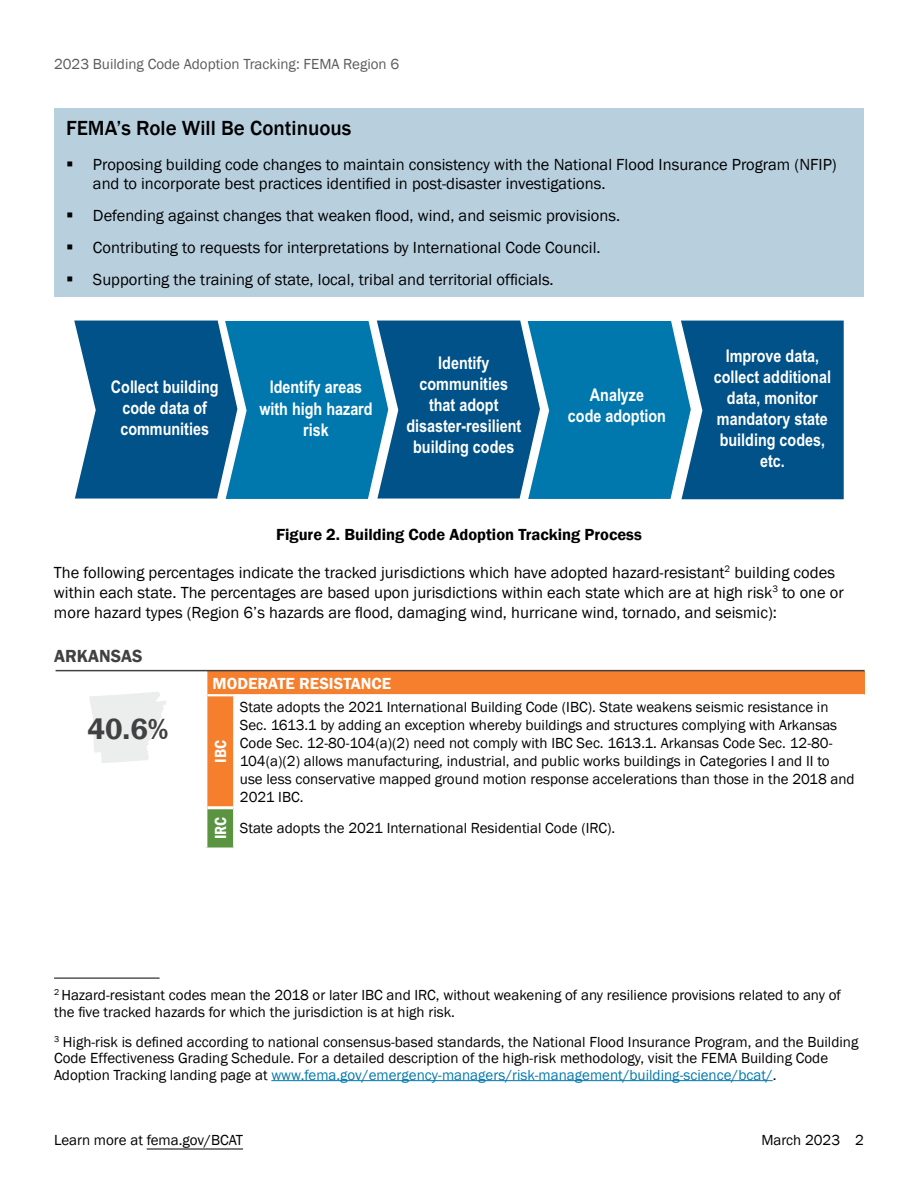
<style>
.page{position:relative;width:918px;height:1188px;background:#fff}
.page>*{position:absolute;margin:0;border:0;box-sizing:border-box;transform-origin:0 0}
.t1{font:600 30px "Franklin Gothic";color:#414042}
.t2{font:500 21px "Franklin Gothic";color:#000}
.Text_Box_Title{font:600 18px "Franklin Gothic";color:#414042}
.t3{font:700 17.55px/21px "Arial Narrow";color:#fff;text-align:center}
.Body{font:16.5px/19.8px "Franklin Gothic";color:#000}
.Figure_Caption{font:600 16.5px "Franklin Gothic";color:#000}
.t4{font:600 16.5px "Franklin Gothic";color:#fff}
.t5{font:600 condensed 16.5px "Franklin Gothic";color:#fff}
.Body-2{font:15px/18px "Franklin Gothic";color:#000}
.t6{font:15px "Franklin Gothic";color:#5a5b5d}
.s1{color:#0078ae}
</style>
<div class="page">
<hr style="left:147px;top:1149px;width:96px;height:1px;background:#000">
<div style="left:54px;top:108px;width:810px;height:189px;background:#b8cfde"></div>
<svg style="left:74px;top:321px;width:770px;height:178px;background:#106b9d"></svg>
<hr style="left:271px;top:1080px;width:502px;height:1px;background:#0078ae">
<hr style="left:54px;top:978px;width:106px;height:1px;background:#000">
<svg style="left:89px;top:692px;width:78px;height:71px"></svg>
<div style="left:207px;top:671px;width:658px;height:24px;background:#f57f2d"></div>
<div style="left:207px;top:695px;width:27px;height:113px;background:#f57f2d"></div>
<div style="left:207px;top:808px;width:27px;height:40px;background:#5a9441"></div>
<hr style="left:233px;top:696px;width:2px;height:111px;background:#fff">
<hr style="left:233px;top:807px;width:632px;height:2px;background:#fff">
<hr style="left:233px;top:809px;width:2px;height:39px;background:#fff">
<hr style="left:207px;top:806px;width:26px;height:3px;background:#fff">
<hr style="left:207px;top:694px;width:27px;height:2px;background:#fff">
<hr style="left:234px;top:694px;width:631px;height:2px;background:#fff">
<hr style="left:56px;top:670px;width:809px;height:1px;background:#414042">
<p class="t6" style="left:54px;top:55px;width:347px">2023 Building Code Adoption Tracking: FEMA Region 6</p>
<p class="t2" style="left:66px;top:115px;width:287px">FEMA’s Role Will Be Continuous</p>
<p class="Body" style="left:93px;top:154px;width:745px;text-indent:-27px">▪ Proposing building code changes to maintain consistency with the National Flood Insurance Program (NFIP) and to incorporate best practices identified in post-disaster investigations.</p>
<p class="Body" style="left:66px;top:206px;width:556px">▪ Defending against changes that weaken flood, wind, and seismic provisions.</p>
<p class="Body" style="left:66px;top:238px;width:536px">▪ Contributing to requests for interpretations by International Code Council.</p>
<p class="Body" style="left:66px;top:270px;width:489px">▪ Supporting the training of state, local, tribal and territorial officials.</p>
<p class="t3" style="left:111px;top:375px;width:109px">Collect building code data of communities</p>
<p class="t3" style="left:259px;top:376px;width:115px">Identify areas with high hazard risk</p>
<p class="t3" style="left:406px;top:352px;width:116px">Identify communities that adopt disaster-resilient building codes</p>
<p class="t3" style="left:568px;top:384px;width:100px">Analyze<br>code adoption</p>
<p class="Figure_Caption" style="left:276px;top:524px;width:367px">Figure 2. Building Code Adoption Tracking Process</p>
<p class="t3" style="left:714px;top:344px;width:119px">Improve data, collect additional data, monitor mandatory state building codes, etc.</p>
<p class="Body" style="left:54px;top:563px;width:791px">The following percentages indicate the tracked jurisdictions which have adopted hazard-resistant<sup>2</sup> building codes within each state. The percentages are based upon jurisdictions within each state which are at high risk<sup>3</sup> to one or more hazard types (Region 6’s hazards are flood, damaging wind, hurricane wind, tornado, and seismic):</p>
<p class="Text_Box_Title" style="left:54px;top:645px;width:90px">ARKANSAS</p>
<p class="t1" style="left:87px;top:710px;width:83px">40.6%</p>
<p class="t4" style="left:213px;top:673px;width:180px">MODERATE RESISTANCE</p>
<p class="t5" style="left:210px;top:763px;width:24px;rotate:-90deg">IBC</p>
<p class="Body-2" style="left:240px;top:698px;width:616px">State adopts the 2021 International Building Code (IBC). State weakens seismic resistance in Sec. 1613.1 by adding an exception whereby buildings and structures complying with Arkansas Code Sec. 12-80-104(a)(2) need not comply with IBC Sec. 1613.1. Arkansas Code Sec. 12-80- 104(a)(2) allows manufacturing, industrial, and public works buildings in Categories I and II to use less conservative mapped ground motion response accelerations than those in the 2018 and 2021 IBC.</p>
<p class="t5" style="left:210px;top:839px;width:24px;rotate:-90deg">IRC</p>
<p class="Body-2" style="left:240px;top:820px;width:377px">State adopts the 2021 International Residential Code (IRC).</p>
<p class="Body-2" style="left:54px;top:987px;width:788px;line-height:16.5px"><sup>2</sup> Hazard-resistant codes mean the 2018 or later IBC and IRC, without weakening of any resilience provisions related to any of the five tracked hazards for which the jurisdiction is at high risk.</p>
<p class="Body-2" style="left:54px;top:1034px;width:806px;line-height:16.5px"><sup>3</sup> High-risk is defined according to national consensus-based standards, the National Flood Insurance Program, and the Building<br>Code Effectiveness Grading Schedule. For a detailed description of the high-risk methodology, visit the FEMA Building Code<br>Adoption Tracking landing page at <span class="s1">www.fema.gov/emergency-managers/risk-management/building-science/bcat/</span>.</p>
<p class="Body-2" style="left:54px;top:1131px;width:191px">Learn more at fema.gov/BCAT</p>
<p class="Body-2" style="left:761px;top:1131px;width:104px">March 2023 2</p>
</div>
